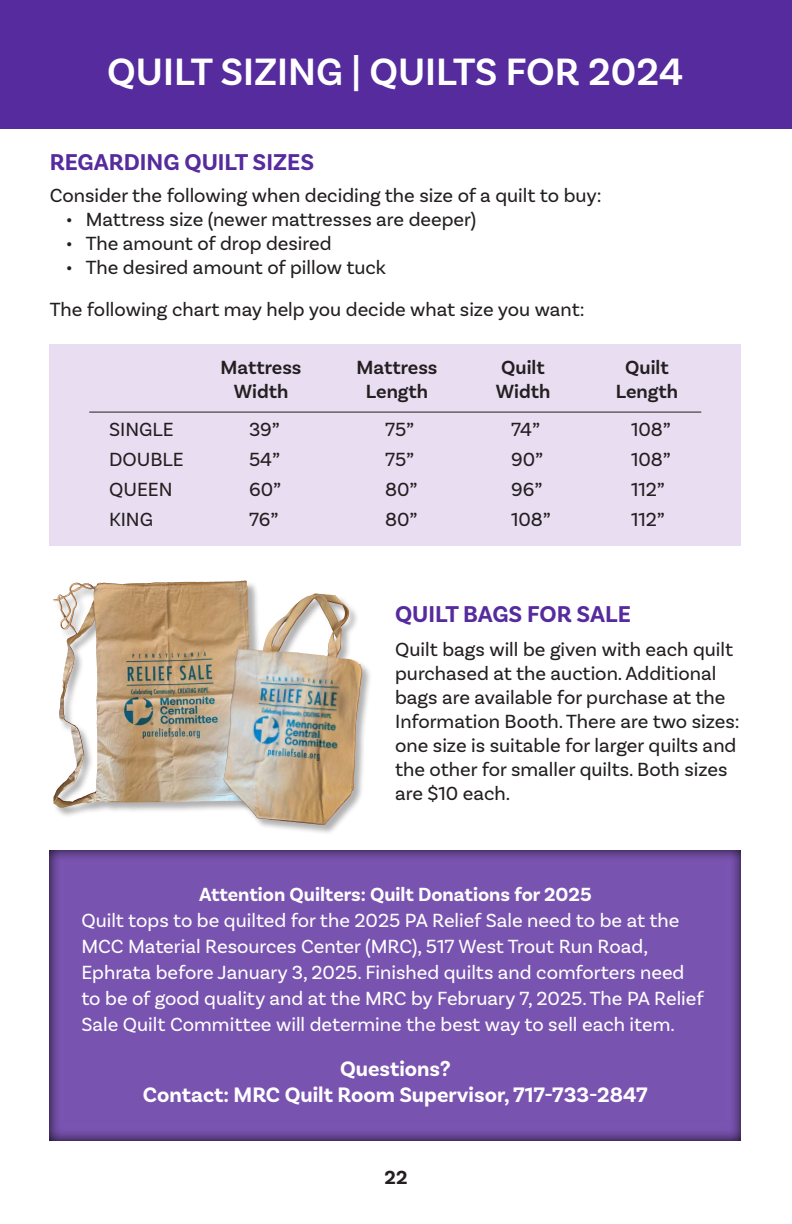
<style>
.page{position:relative;width:792px;height:1224px;background:#fff}
.page>*{position:absolute;margin:0;border:0;box-sizing:border-box;transform-origin:0 0}
.t1{font:600 40px "Basic Sans";color:#fff}
.t2{font:700 24px "Basic Sans";color:#552b9d}
.t3{font:700 22px "Basic Sans";color:#fff}
.t4{font:20px/24px "Basic Sans";color:#231f20}
.t5{font:20px/26px "Basic Sans";color:#fff}
.t6{font:600 20px "Basic Sans";color:#231f20}
.t7{font:700 20px "Basic Sans";color:#fff}
.t8{font:700 20px "Basic Sans";color:#231f20}
</style>
<div class="page">
<div style="left:0;top:0;width:792px;height:128px;background:#552b9d"></div>
<svg style="left:49px;top:850px;width:692px;height:291px;fill:#7953b0"></svg>
<div style="left:50px;top:344px;width:691px;height:201px;background:#e9ddf1"></div>
<hr style="left:89px;top:412px;width:612px;height:1px;background:#231f20">
<div style="left:54px;top:581px;width:211px;height:238px;background:#231f20;opacity:.35"></div>
<img style="left:93px;top:581px;width:151px;height:6px">
<div style="left:224px;top:594px;width:149px;height:242px;background:#231f20;opacity:.35"></div>
<img style="left:297px;top:594px;width:18px;height:9px">
<p class="t1" style="left:107px;top:48px;width:578px">QUILT SIZING | QUILTS FOR 2024</p>
<p class="t2" style="left:50px;top:148px;width:266px">REGARDING QUILT SIZES</p>
<p class="t4" style="left:50px;top:183px;width:554px">Consider the following when deciding the size of a quilt to buy:</p>
<p class="t4" style="left:66px;top:207px;width:412px">• Mattress size (newer mattresses are deeper)</p>
<p class="t4" style="left:66px;top:231px;width:267px">• The amount of drop desired</p>
<p class="t4" style="left:66px;top:255px;width:322px">• The desired amount of pillow tuck</p>
<p class="t4" style="left:50px;top:297px;width:536px">The following chart may help you decide what size you want:</p>
<p class="t6" style="left:221px;top:355px;width:82px">Mattress</p>
<p class="t6" style="left:357px;top:355px;width:82px">Mattress</p>
<p class="t6" style="left:501px;top:355px;width:45px">Quilt</p>
<p class="t6" style="left:625px;top:355px;width:45px">Quilt</p>
<p class="t6" style="left:234px;top:379px;width:56px">Width</p>
<p class="t6" style="left:366px;top:379px;width:64px">Length</p>
<p class="t6" style="left:496px;top:379px;width:56px">Width</p>
<p class="t6" style="left:616px;top:379px;width:64px">Length</p>
<p class="t4" style="left:109px;top:417px;width:66px">SINGLE</p>
<p class="t4" style="left:249px;top:417px;width:32px">39”</p>
<p class="t4" style="left:385px;top:417px;width:31px">75”</p>
<p class="t4" style="left:511px;top:417px;width:31px">74”</p>
<p class="t4" style="left:631px;top:417px;width:41px">108”</p>
<p class="t4" style="left:109px;top:447px;width:76px">DOUBLE</p>
<p class="t4" style="left:249px;top:447px;width:32px">54”</p>
<p class="t4" style="left:385px;top:447px;width:31px">75”</p>
<p class="t4" style="left:511px;top:447px;width:34px">90”</p>
<p class="t4" style="left:631px;top:447px;width:41px">108”</p>
<p class="t4" style="left:109px;top:477px;width:65px">QUEEN</p>
<p class="t4" style="left:249px;top:477px;width:34px">60”</p>
<p class="t4" style="left:385px;top:477px;width:34px">80”</p>
<p class="t4" style="left:511px;top:477px;width:33px">96”</p>
<p class="t4" style="left:631px;top:477px;width:35px">112”</p>
<p class="t4" style="left:109px;top:507px;width:46px">KING</p>
<p class="t4" style="left:249px;top:507px;width:31px">76”</p>
<p class="t4" style="left:385px;top:507px;width:34px">80”</p>
<p class="t4" style="left:511px;top:507px;width:41px">108”</p>
<p class="t4" style="left:631px;top:507px;width:35px">112”</p>
<p class="t2" style="left:395px;top:599px;width:237px">QUILT BAGS FOR SALE</p>
<p class="t4" style="left:395px;top:637px;width:346px">Quilt bags will be given with each quilt purchased at the auction. Additional bags are available for purchase at the Information Booth. There are two sizes: one size is suitable for larger quilts and the other for smaller quilts. Both sizes are $10 each.</p>
<p class="t7" style="left:199px;top:883px;width:394px">Attention Quilters: Quilt Donations for 2025</p>
<p class="t5" style="left:81px;top:908px;width:624px">Quilt tops to be quilted for the 2025 PA Relief Sale need to be at the MCC Material Resources Center (MRC), 517 West Trout Run Road, Ephrata before January 3, 2025. Finished quilts and comforters need to be of good quality and at the MRC by February 7, 2025. The PA Relief Sale Quilt Committee will determine the best way to sell each item.</p>
<p class="t3" style="left:340px;top:1055px;width:112px">Questions?</p>
<p class="t3" style="left:143px;top:1082px;width:506px">Contact: MRC Quilt Room Supervisor, 717-733-2847</p>
<p class="t8" style="left:385px;top:1165px;width:24px">22</p>
</div>
